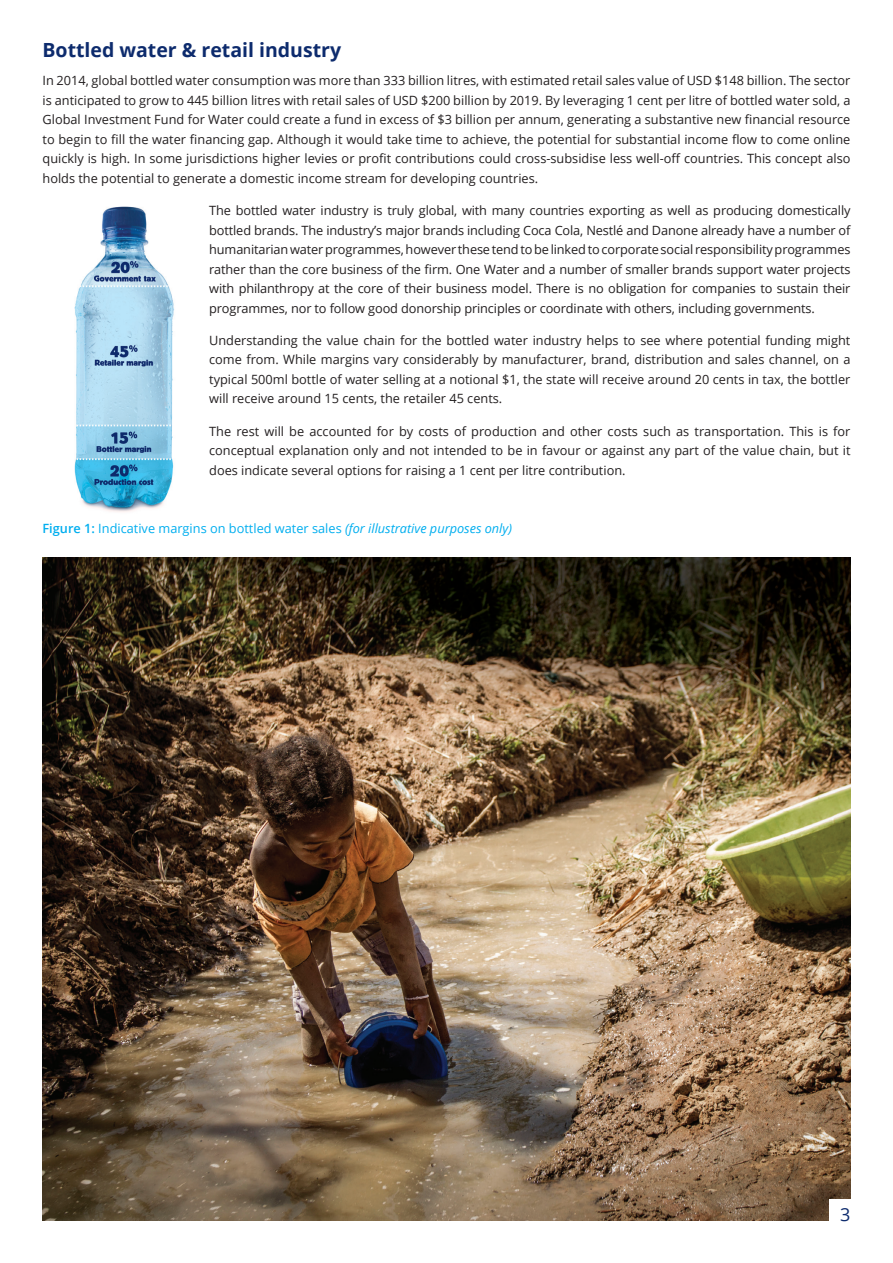
<style>
.page{position:relative;width:893px;height:1263px;background:#fff}
.page>*{position:absolute;margin:0;border:0;box-sizing:border-box;transform-origin:0 0}
.t1{font:700 19.5px "Open Sans";color:#0d2b6d}
.t2{font:18px "Open Sans";color:#0d2b6d}
.t3{font:12.75px/19.5px "Open Sans";color:#231f20;text-align:justify}
.t4{font:12.75px "Open Sans";color:#00aeef}
.s1{font-weight:600}
.s2{font-style:italic}
</style>
<div class="page">
<img style="left:74px;top:206px;width:101px;height:306px">
<img style="left:43px;top:557px;width:807px;height:663px">
<div style="left:830px;top:1199px;width:25px;height:26px;background:#fff"></div>
<h1 class="t1" style="left:43px;top:37px;width:300px">Bottled water &amp; retail industry</h1>
<p class="t3" style="left:43px;top:71px;width:809px">In 2014, global bottled water consumption was more than 333 billion litres, with estimated retail sales value of USD $148 billion. The sector is anticipated to grow to 445 billion litres with retail sales of USD $200 billion by 2019. By leveraging 1 cent per litre of bottled water sold, a Global Investment Fund for Water could create a fund in excess of $3 billion per annum, generating a substantive new financial resource to begin to fill the water financing gap. Although it would take time to achieve, the potential for substantial income flow to come online quickly is high. In some jurisdictions higher levies or profit contributions could cross-subsidise less well-off countries. This concept also holds the potential to generate a domestic income stream for developing countries.</p>
<p class="t3" style="left:209px;top:200px;width:643px">The bottled water industry is truly global, with many countries exporting as well as producing domestically bottled brands. The industry’s major brands including Coca Cola, Nestlé and Danone already have a number of humanitarian water programmes, however these tend to be linked to corporate social responsibility programmes rather than the core business of the firm. One Water and a number of smaller brands support water projects with philanthropy at the core of their business model. There is no obligation for companies to sustain their programmes, nor to follow good donorship principles or coordinate with others, including governments.</p>
<p class="t3" style="left:209px;top:330px;width:643px">Understanding the value chain for the bottled water industry helps to see where potential funding might come from. While margins vary considerably by manufacturer, brand, distribution and sales channel, on a typical 500ml bottle of water selling at a notional $1, the state will receive around 20 cents in tax, the bottler will receive around 15 cents, the retailer 45 cents.</p>
<p class="t3" style="left:209px;top:421px;width:643px">The rest will be accounted for by costs of production and other costs such as transportation. This is for conceptual explanation only and not intended to be in favour or against any part of the value chain, but it does indicate several options for raising a 1 cent per litre contribution.</p>
<p class="t4" style="left:43px;top:519px;width:471px"><span class="s1">Figure 1:</span> Indicative margins on bottled water sales <span class="s2">(for illustrative purposes only)</span></p>
<h2 class="t2" style="left:840px;top:1202px;width:12px">3</h2>
</div>
